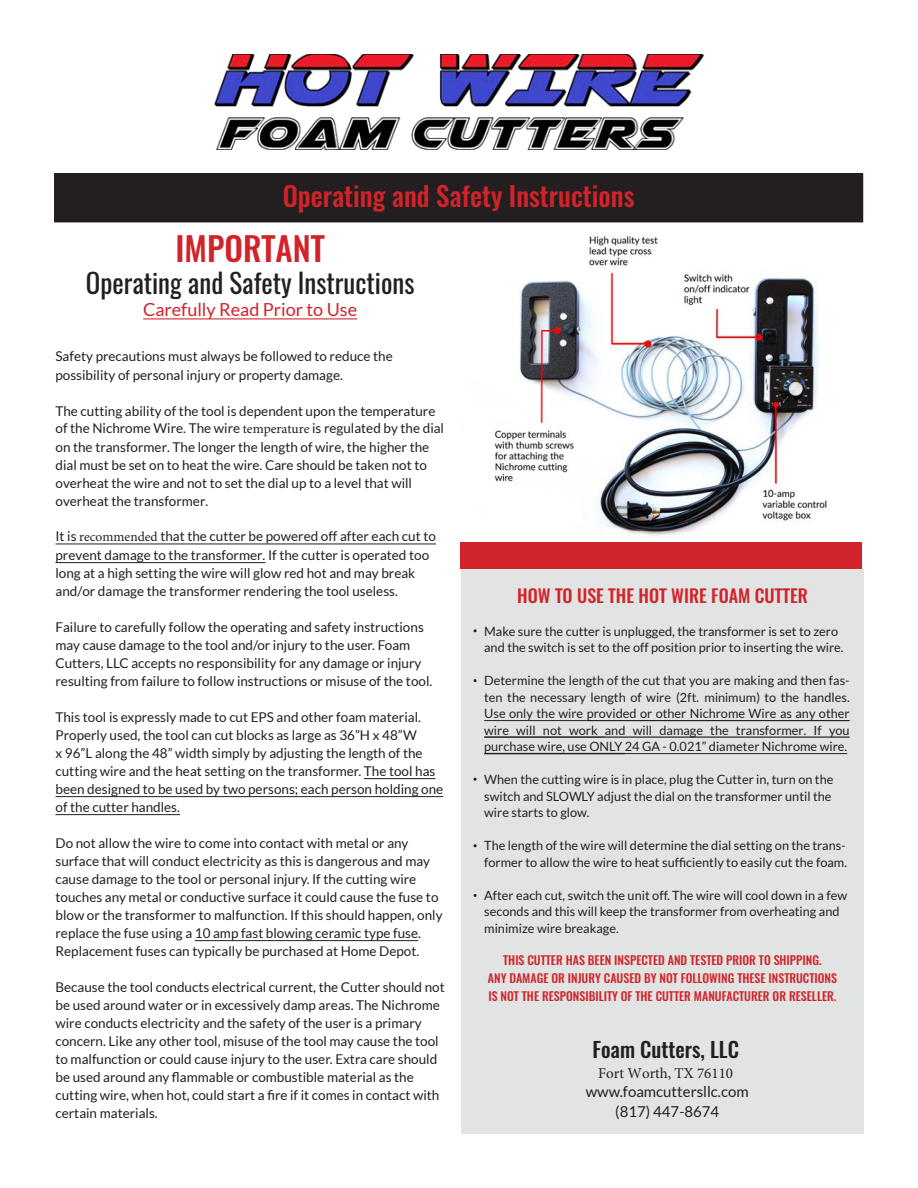
<style>
.page{position:relative;width:918px;height:1188px;background:#fff}
.page>*{position:absolute;margin:0;border:0;box-sizing:border-box;transform-origin:0 0}
.t1{font:500 33px "Oswald";color:#d1232a}
.t2{font:500 27px "Oswald";color:#d1232a}
.t3{font:27px "Oswald";color:#231f20}
.t4{font:500 21px "Oswald";color:#231f20}
.t5{font:500 18px "Oswald";color:#d1232a}
.t6{font:18px "Lato";color:#d1232a}
.t7{font:15px/19.5px "Lato";color:#231f20;text-align:center}
.t8{font:13.5px/18px "Lato";color:#231f20}
.t9{font:12.75px/16.5px "Lato";color:#231f20}
.t10{font:500 12px/18px "Oswald";color:#d1232a;text-align:center}
.s1{font-family:"Minion Pro"}
</style>
<div class="page">
<img style="left:214px;top:54px;width:490px;height:95px">
<div style="left:55px;top:174px;width:808px;height:48px;background:#231f20"></div>
<img style="left:460px;top:236px;width:402px;height:307px">
<div style="left:460px;top:543px;width:402px;height:26px;background:#d1232a"></div>
<div style="left:461px;top:569px;width:403px;height:565px;background:#e2e4e4"></div>
<hr style="left:143px;top:318px;width:214px;height:1px;background:#d1232a">
<hr style="left:56px;top:544px;width:380px;height:1px;background:#231f20">
<hr style="left:56px;top:562px;width:210px;height:1px;background:#231f20">
<hr style="left:364px;top:778px;width:71px;height:1px;background:#231f20">
<hr style="left:56px;top:796px;width:387px;height:1px;background:#231f20">
<hr style="left:56px;top:814px;width:124px;height:1px;background:#231f20">
<hr style="left:195px;top:940px;width:223px;height:1px;background:#231f20">
<hr style="left:484px;top:720px;width:103px;height:1px;background:#231f20">
<hr style="left:587px;top:720px;width:263px;height:1px;background:#231f20">
<hr style="left:484px;top:737px;width:121px;height:1px;background:#231f20">
<hr style="left:605px;top:737px;width:245px;height:1px;background:#231f20">
<hr style="left:484px;top:753px;width:141px;height:1px;background:#231f20">
<hr style="left:625px;top:753px;width:222px;height:1px;background:#231f20">
<p class="t2" style="left:283px;top:182px;width:353px">Operating and Safety Instructions</p>
<p class="t1" style="left:176px;top:231px;width:151px">IMPORTANT</p>
<p class="t3" style="left:86px;top:259px;width:330px">Operating and Safety Instructions</p>
<p class="t6" style="left:143px;top:299px;width:215px">Carefully Read Prior to Use</p>
<p class="t8" style="left:56px;top:347px;width:339px;line-height:19px">Safety precautions must always be followed to reduce the possibility of personal injury or property damage.</p>
<p class="t8" style="left:56px;top:403px;width:390px;line-height:17px">The cutting ability of the tool is dependent upon the temperature of the Nichrome Wire. The wire <span class="s1">temperature</span> is regulated by the dial</p>
<p class="t8" style="left:56px;top:438px;width:375px">on the transformer. The longer the length of wire, the higher the dial must be set on to heat the wire. Care should be taken not to overheat the wire and not to set the dial up to a level that will overheat the transformer.</p>
<p class="t8" style="left:56px;top:527px;width:382px">It is <span class="s1">recommended</span> that the cutter be powered off after each cut to prevent damage to the transformer. If the cutter is operated too long at a high setting the wire will glow red hot and may break and/or damage the transformer rendering the tool useless.</p>
<p class="t8" style="left:56px;top:618px;width:378px">Failure to carefully follow the operating and safety instructions may cause damage to the tool and/or injury to the user. Foam Cutters, LLC accepts no responsibility for any damage or injury resulting from failure to follow instructions or misuse of the tool.</p>
<p class="t8" style="left:56px;top:708px;width:389px">This tool is expressly made to cut EPS and other foam material.<br>Properly used, the tool can cut blocks as large as 36”H x 48”W<br>x 96”L along the 48” width simply by adjusting the length of the cutting wire and the heat setting on the transformer. The tool has been designed to be used by two persons; each person holding one of the cutter handles.</p>
<p class="t8" style="left:56px;top:834px;width:389px">Do not allow the wire to come into contact with metal or any surface that will conduct electricity as this is dangerous and may cause damage to the tool or personal injury. If the cutting wire touches any metal or conductive surface it could cause the fuse to blow or the transformer to malfunction. If this should happen, only replace the fuse using a 10 amp fast blowing ceramic type fuse.<br>Replacement fuses can typically be purchased at Home Depot.</p>
<p class="t8" style="left:56px;top:978px;width:391px">Because the tool conducts electrical current, the Cutter should not be used around water or in excessively damp areas. The Nichrome wire conducts electricity and the safety of the user is a primary concern. Like any other tool, misuse of the tool may cause the tool to malfunction or could cause injury to the user. Extra care should be used around any flammable or combustible material as the cutting wire, when hot, could start a fire if it comes in contact with certain materials.</p>
<p class="t5" style="left:517px;top:586px;width:292px">HOW TO USE THE HOT WIRE FOAM CUTTER</p>
<p class="t9" style="left:484px;top:623px;width:361px">Make sure the cutter is unplugged, the transformer is set to zero and the switch is set to the off position prior to inserting the wire.</p>
<p class="t9" style="left:484px;top:672px;width:367px;text-align:justify">Determine the length of the cut that you are making and then fas&shy;ten the necessary length of wire (2ft. minimum) to the handles.<br>Use only the wire provided or other Nichrome Wire as any other wire will not work and will damage the transformer. If you purchase wire, use ONLY 24 GA - 0.021” diameter Nichrome wire.</p>
<p class="t9" style="left:484px;top:771px;width:351px">When the cutting wire is in place, plug the Cutter in, turn on the switch and SLOWLY adjust the dial on the transformer until the wire starts to glow.</p>
<p class="t9" style="left:484px;top:837px;width:364px">The length of the wire will determine the dial setting on the trans&shy;former to allow the wire to heat sufficiently to easily cut the foam.</p>
<p class="t9" style="left:484px;top:887px;width:365px">After each cut, switch the unit off. The wire will cool down in a few seconds and this will keep the transformer from overheating and minimize wire breakage.</p>
<p class="t10" style="left:488px;top:952px;width:351px">THIS CUTTER HAS BEEN INSPECTED AND TESTED PRIOR TO SHIPPING.<br>ANY DAMAGE OR INJURY CAUSED BY NOT FOLLOWING THESE INSTRUCTIONS<br>IS NOT THE RESPONSIBILITY OF THE CUTTER MANUFACTURER OR RESELLER.</p>
<p class="t4" style="left:592px;top:1039px;width:148px">Foam Cutters, LLC</p>
<p class="t7" style="left:586px;top:1063px;width:164px"><span class="s1">Fort Worth, TX 76110 </span>www.foamcuttersllc.com (817) 447-8674</p>
</div>
